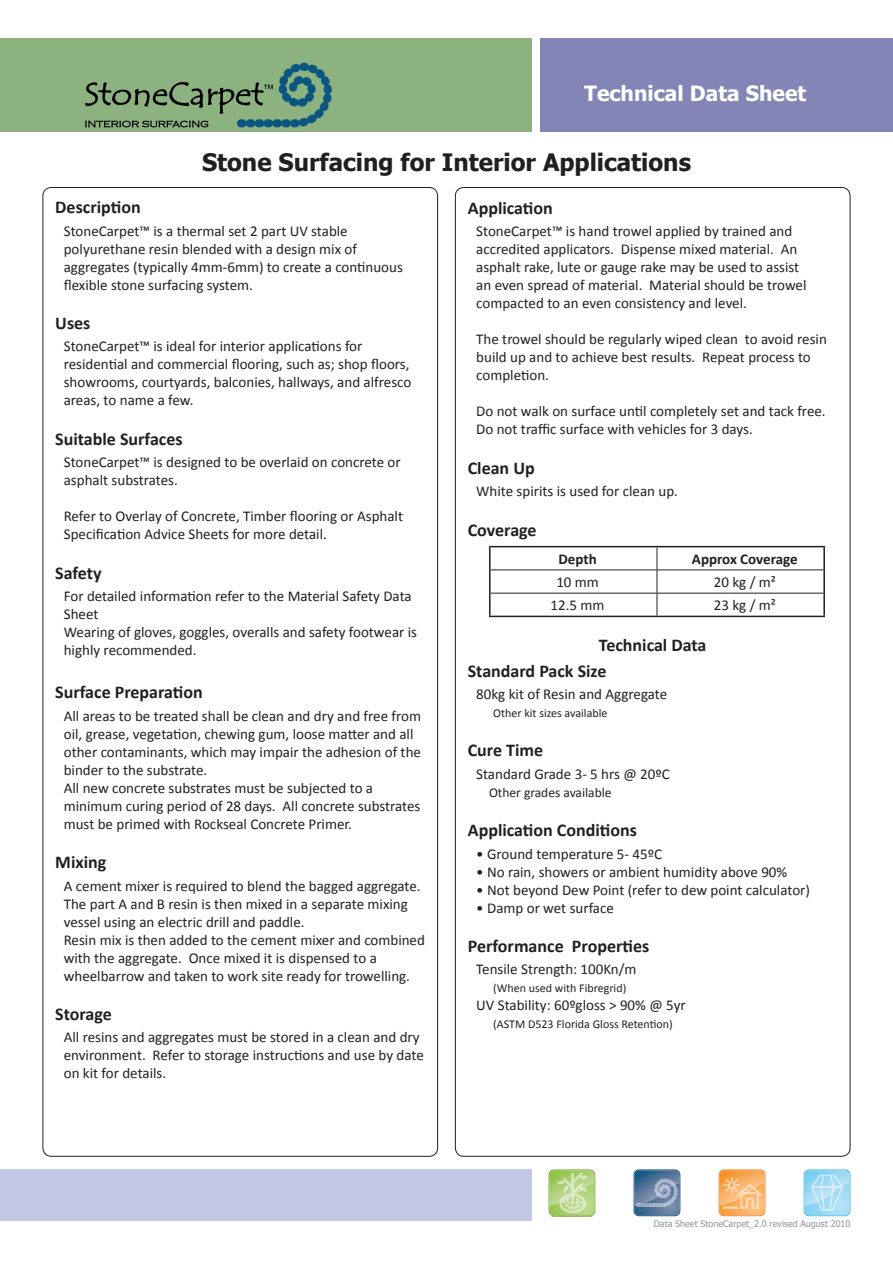
<style>
.page{position:relative;width:893px;height:1263px;background:#fff}
.page>*{position:absolute;margin:0;border:0;box-sizing:border-box;transform-origin:0 0}
.t1{font:700 24px "Tahoma";color:#231f20}
.t2{font:700 21px "Tahoma";color:#fff}
.t3{font:700 18px "Calibri";color:#231f20}
.t4{font:15px/18px "Calibri";color:#231f20}
.t5{font:700 15px "Calibri";color:#231f20}
.t6{font:13.5px "Calibri";color:#231f20}
.t7{font:12px "Calibri";color:#231f20}
.t8{font:9px "Tahoma";color:#939598}
</style>
<div class="page">
<div style="left:0;top:38px;width:531px;height:94px;background:#8cb27f"></div>
<div style="left:0;top:1169px;width:531px;height:51px;background:#c2c9e5"></div>
<div style="left:540px;top:38px;width:353px;height:94px;background:#8285b5"></div>
<svg style="left:85px;top:63px;width:247px;height:65px"></svg>
<svg style="left:804px;top:1169px;width:46px;height:47px"></svg>
<img style="left:811px;top:1175px;width:31px;height:26px">
<svg style="left:634px;top:1169px;width:46px;height:47px;background:#6483a4"></svg>
<img style="left:654px;top:1179px;width:11px;height:17px">
<svg style="left:719px;top:1169px;width:46px;height:47px;background:#f9b46c"></svg>
<img style="left:737px;top:1184px;width:17px;height:14px">
<svg style="left:549px;top:1169px;width:46px;height:47px;background:#b7d588"></svg>
<hr style="left:489px;top:546px;width:168px;height:1px;background:#231f20">
<hr style="left:657px;top:546px;width:168px;height:1px;background:#231f20">
<hr style="left:823px;top:547px;width:2px;height:23px;background:#231f20">
<hr style="left:823px;top:570px;width:2px;height:23px;background:#231f20">
<svg style="left:489px;top:547px;width:1px;height:69px"></svg>
<hr style="left:823px;top:593px;width:2px;height:23px;background:#231f20">
<hr style="left:489px;top:616px;width:168px;height:1px;background:#231f20">
<hr style="left:657px;top:616px;width:168px;height:1px;background:#231f20">
<hr style="left:490px;top:569px;width:167px;height:1px;background:#231f20">
<hr style="left:657px;top:569px;width:166px;height:1px;background:#231f20">
<hr style="left:490px;top:593px;width:167px;height:1px;background:#231f20">
<hr style="left:657px;top:593px;width:166px;height:1px;background:#231f20">
<svg style="left:657px;top:547px;width:1px;height:69px"></svg>
<p class="t2" style="left:584px;top:79px;width:224px">Technical Data Sheet</p>
<p class="t1" style="left:202px;top:145px;width:490px">Stone Surfacing for Interior Applications</p>
<p class="t3" style="left:55px;top:196px;width:87px">Description</p>
<p class="t4" style="left:64px;top:222px;width:341px">StoneCarpet™ is a thermal set 2 part UV stable polyurethane resin blended with a design mix of aggregates (typically 4mm-6mm) to create a continuous flexible stone surfacing system.</p>
<p class="t3" style="left:55px;top:312px;width:37px">Uses</p>
<p class="t4" style="left:64px;top:338px;width:349px">StoneCarpet™ is ideal for interior applications for residential and commercial flooring, such as; shop floors, showrooms, courtyards, balconies, hallways, and alfresco areas, to name a few.</p>
<p class="t3" style="left:55px;top:428px;width:129px">Suitable Surfaces</p>
<p class="t4" style="left:64px;top:453px;width:338px">StoneCarpet™ is designed to be overlaid on concrete or asphalt substrates.</p>
<p class="t4" style="left:64px;top:507px;width:341px">Refer to Overlay of Concrete, Timber flooring or Asphalt<br>Specification Advice Sheets for more detail.</p>
<p class="t3" style="left:55px;top:561px;width:48px">Safety</p>
<p class="t4" style="left:64px;top:587px;width:349px">For detailed information refer to the Material Safety Data<br>Sheet</p>
<p class="t4" style="left:64px;top:623px;width:355px">Wearing of gloves, goggles, overalls and safety footwear is highly recommended.</p>
<p class="t3" style="left:55px;top:681px;width:149px">Surface Preparation</p>
<p class="t4" style="left:64px;top:707px;width:359px">All areas to be treated shall be clean and dry and free from oil, grease, vegetation, chewing gum, loose matter and all other contaminants, which may impair the adhesion of the binder to the substrate.</p>
<p class="t4" style="left:64px;top:779px;width:358px">All new concrete substrates must be subjected to a minimum curing period of 28 days. All concrete substrates must be primed with Rockseal Concrete Primer.</p>
<p class="t3" style="left:55px;top:851px;width:53px">Mixing</p>
<p class="t4" style="left:64px;top:877px;width:358px">A cement mixer is required to blend the bagged aggregate.<br>The part A and B resin is then mixed in a separate mixing vessel using an electric drill and paddle.</p>
<p class="t4" style="left:64px;top:931px;width:363px">Resin mix is then added to the cement mixer and combined with the aggregate. Once mixed it is dispensed to a wheelbarrow and taken to work site ready for trowelling.</p>
<p class="t3" style="left:55px;top:1003px;width:58px">Storage</p>
<p class="t4" style="left:64px;top:1028px;width:361px">All resins and aggregates must be stored in a clean and dry environment. Refer to storage instructions and use by date on kit for details.</p>
<p class="t3" style="left:468px;top:196px;width:87px">Application</p>
<p class="t4" style="left:476px;top:222px;width:332px">StoneCarpet™ is hand trowel applied by trained and accredited applicators. Dispense mixed material. An asphalt rake, lute or gauge rake may be used to assist an even spread of material. Material should be trowel compacted to an even consistency and level.</p>
<p class="t4" style="left:476px;top:330px;width:352px">The trowel should be regularly wiped clean to avoid resin build up and to achieve best results. Repeat process to completion.</p>
<p class="t4" style="left:476px;top:402px;width:351px">Do not walk on surface until completely set and tack free.</p>
<p class="t4" style="left:476px;top:420px;width:278px">Do not traffic surface with vehicles for 3 days.</p>
<p class="t3" style="left:468px;top:456px;width:69px">Clean Up</p>
<p class="t4" style="left:476px;top:482px;width:203px">White spirits is used for clean up.</p>
<p class="t3" style="left:468px;top:518px;width:70px">Coverage</p>
<p class="t5" style="left:558px;top:549px;width:40px">Depth</p>
<p class="t5" style="left:692px;top:549px;width:107px">Approx Coverage</p>
<p class="t4" style="left:556px;top:573px;width:44px">10 mm</p>
<p class="t4" style="left:714px;top:573px;width:64px">20 kg / m²</p>
<p class="t4" style="left:551px;top:596px;width:55px">12.5 mm</p>
<p class="t4" style="left:714px;top:596px;width:64px">23 kg / m²</p>
<p class="t3" style="left:599px;top:633px;width:109px">Technical Data</p>
<p class="t3" style="left:468px;top:659px;width:140px">Standard Pack Size</p>
<p class="t4" style="left:476px;top:685px;width:192px">80kg kit of Resin and Aggregate</p>
<p class="t7" style="left:493px;top:705px;width:116px">Other kit sizes available</p>
<p class="t3" style="left:468px;top:739px;width:77px">Cure Time</p>
<p class="t4" style="left:476px;top:765px;width:195px">Standard Grade 3- 5 hrs @ 20ºC</p>
<p class="t6" style="left:489px;top:784px;width:124px">Other grades available</p>
<p class="t3" style="left:468px;top:819px;width:171px">Application Conditions</p>
<p class="t4" style="left:476px;top:845px;width:187px">• Ground temperature 5- 45ºC</p>
<p class="t4" style="left:476px;top:863px;width:312px">• No rain, showers or ambient humidity above 90%</p>
<p class="t4" style="left:476px;top:881px;width:335px">• Not beyond Dew Point (refer to dew point calculator)</p>
<p class="t4" style="left:476px;top:899px;width:139px">• Damp or wet surface</p>
<p class="t3" style="left:468px;top:935px;width:183px">Performance Properties</p>
<p class="t4" style="left:476px;top:960px;width:162px">Tensile Strength: 100Kn/m</p>
<p class="t7" style="left:493px;top:981px;width:135px">(When used with Fibregrid)</p>
<p class="t4" style="left:476px;top:996px;width:211px">UV Stability: 60ºgloss &gt; 90% @ 5yr</p>
<p class="t7" style="left:493px;top:1017px;width:181px">(ASTM D523 Florida Gloss Retention)</p>
<p class="t8" style="left:654px;top:1218px;width:198px">Data Sheet StoneCarpet_2.0 revised August 2010</p>
</div>
